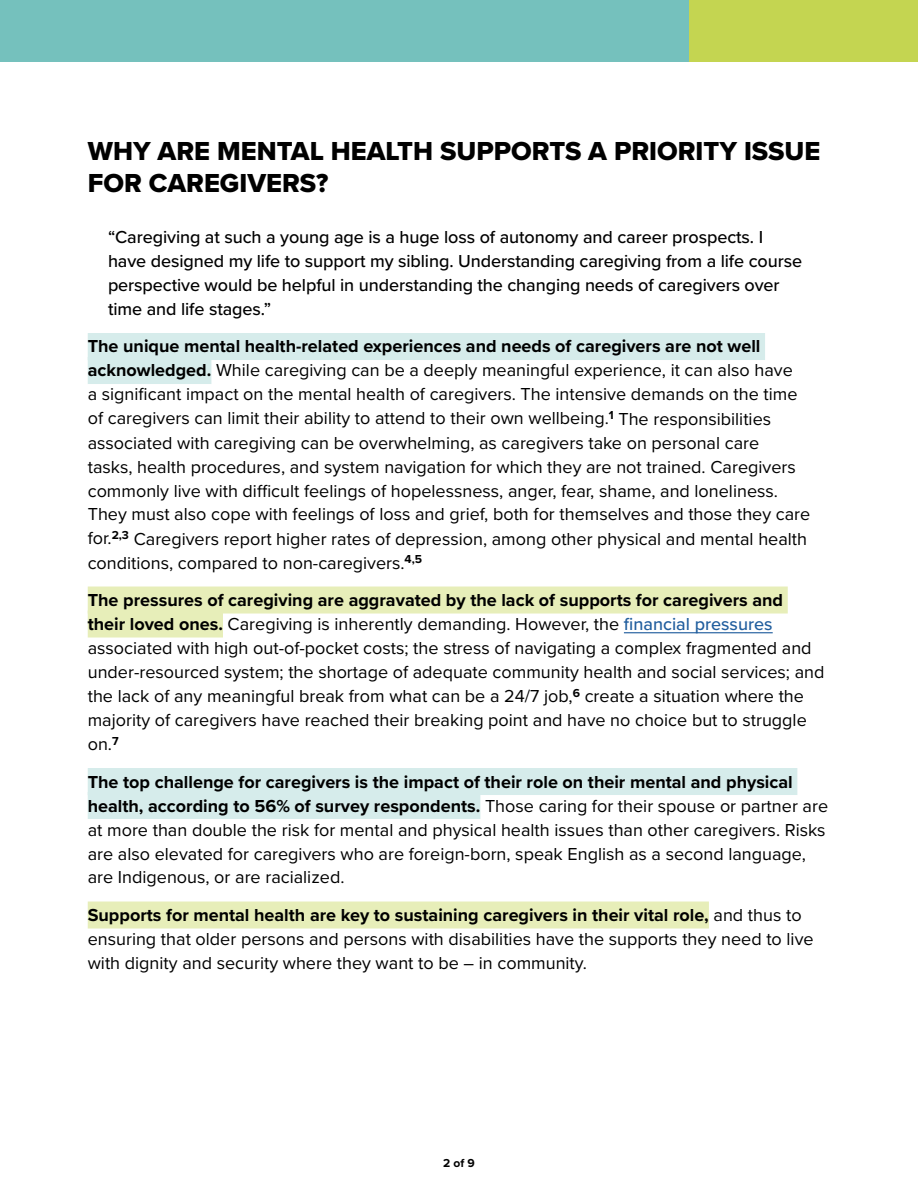
<style>
.page{position:relative;width:918px;height:1188px;background:#fff}
.page>*{position:absolute;margin:0;border:0;box-sizing:border-box;transform-origin:0 0}
.t1{font:27px/32.4px "Proxima Nova Extrabld";color:#000}
.t2{font:18px/24px "Proxima Nova";color:#000}
.t3{font:500 18px/24px "Proxima Nova";letter-spacing:-.005em;color:#000}
.t4{font:700 12px "Proxima Nova";color:#000}
.s1{font-weight:700}
.s2{font-weight:500;color:#215e9e}
</style>
<div class="page">
<div style="left:0;top:0;width:918px;height:62px;background:#75c1bd"></div>
<div style="left:689px;top:0;width:229px;height:62px;background:#c4d551"></div>
<div style="left:88px;top:333px;width:677px;height:27px;background:#d6eceb"></div>
<div style="left:88px;top:357px;width:123px;height:27px;background:#d6eceb"></div>
<div style="left:88px;top:587px;width:700px;height:27px;background:#e7eeb9"></div>
<div style="left:88px;top:611px;width:135px;height:27px;background:#e7eeb9"></div>
<hr style="left:624px;top:632px;width:149px;height:1px;background:#215e9e">
<div style="left:88px;top:768px;width:709px;height:27px;background:#d6eceb"></div>
<div style="left:88px;top:792px;width:392px;height:27px;background:#d6eceb"></div>
<div style="left:88px;top:902px;width:621px;height:27px;background:#e7eeb9"></div>
<h1 class="t1" style="left:88px;top:134px;width:734px">WHY ARE MENTAL HEALTH SUPPORTS A PRIORITY ISSUE<br>FOR CAREGIVERS?</h1>
<p class="t3" style="left:108px;top:224px;width:696px">“Caregiving at such a young age is a huge loss of autonomy and career prospects. I have designed my life to support my sibling. Understanding caregiving from a life course perspective would be helpful in understanding the changing needs of caregivers over time and life stages.”</p>
<p class="t2" style="left:88px;top:334px;width:724px"><span class="s1">The unique mental health-related experiences and needs of caregivers are not well acknowledged.</span> While caregiving can be a deeply meaningful experience, it can also have<br>a significant impact on the mental health of caregivers. The intensive demands on the time of caregivers can limit their ability to attend to their own wellbeing.<sup>1</sup> The responsibilities associated with caregiving can be overwhelming, as caregivers take on personal care<br>tasks, health procedures, and system navigation for which they are not trained. Caregivers commonly live with difficult feelings of hopelessness, anger, fear, shame, and loneliness.<br>They must also cope with feelings of loss and grief, both for themselves and those they care for.<sup>2,3</sup> Caregivers report higher rates of depression, among other physical and mental health conditions, compared to non-caregivers.<sup>4,5</sup></p>
<p class="t2" style="left:88px;top:587px;width:738px"><span class="s1">The pressures of caregiving are aggravated by the lack of supports for caregivers and their loved ones.</span> Caregiving is inherently demanding. However, the <span class="s2">financial pressures </span>associated with high out-of-pocket costs; the stress of navigating a complex fragmented and under-resourced system; the shortage of adequate community health and social services; and the lack of any meaningful break from what can be a 24/7 job,<sup>6</sup> create a situation where the majority of caregivers have reached their breaking point and have no choice but to struggle on.<sup>7</sup></p>
<p class="t2" style="left:88px;top:769px;width:742px"><span class="s1">The top challenge for caregivers is the impact of their role on their mental and physical health, according to 56% of survey respondents.</span> Those caring for their spouse or partner are at more than double the risk for mental and physical health issues than other caregivers. Risks are also elevated for caregivers who are foreign-born, speak English as a second language, are Indigenous, or are racialized.</p>
<p class="t2" style="left:88px;top:902px;width:727px"><span class="s1">Supports for mental health are key to sustaining caregivers in their vital role,</span> and thus to ensuring that older persons and persons with disabilities have the supports they need to live with dignity and security where they want to be – in community.</p>
<p class="t4" style="left:443px;top:1154px;width:33px">2 of 9</p>
</div>
